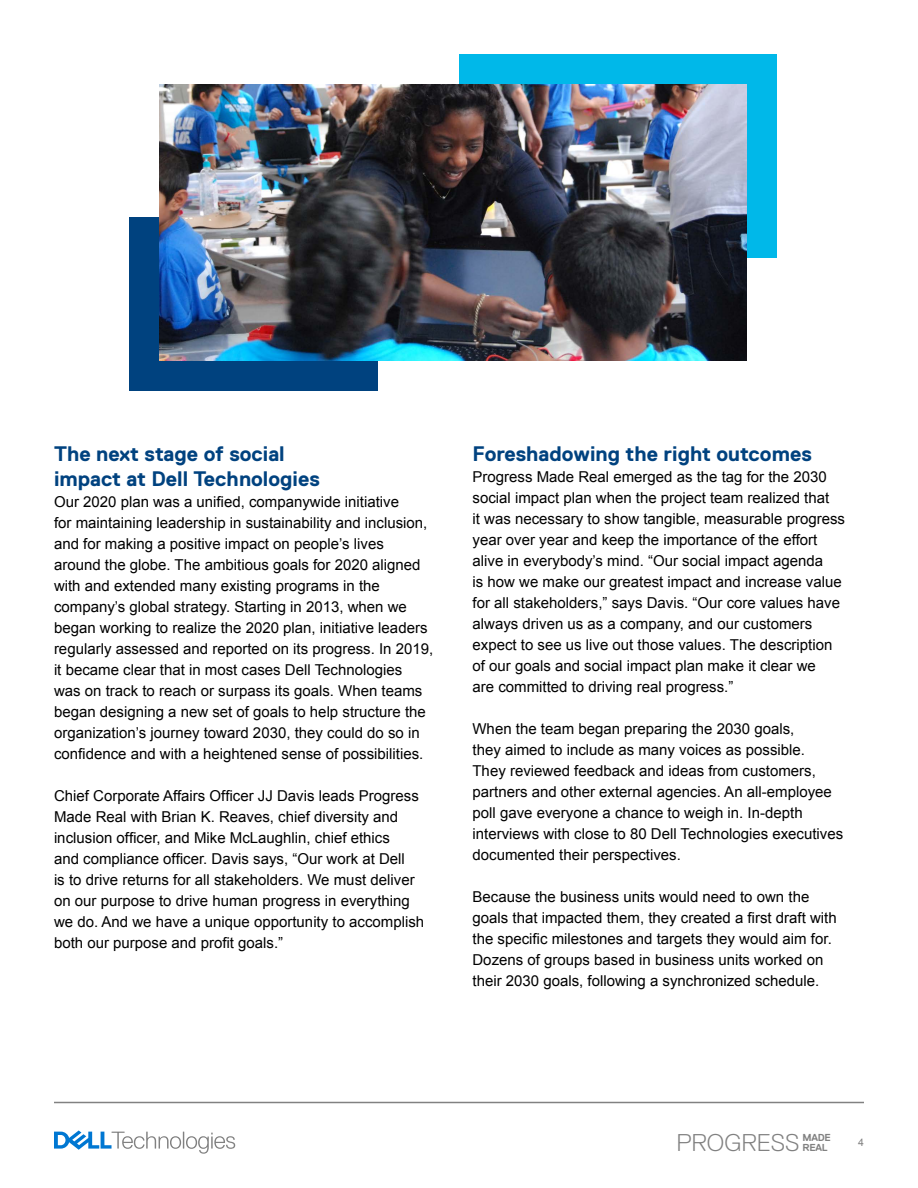
<style>
.page{position:relative;width:918px;height:1188px;background:#fff}
.page>*{position:absolute;margin:0;border:0;box-sizing:border-box;transform-origin:0 0}
.t1{font:300 24.15px "Dell Replica";color:#818181}
.t2{font:700 21px/25.2px "Dell Replica";color:#00427f}
.t3{font:15px/21px "Arial";color:#000}
.t4{font:10.5px "Arial";color:#818181}
.t5{font:700 10.05px/10.1px "Dell Replica";letter-spacing:-.02em;color:#818181}
</style>
<div class="page">
<svg style="left:54px;top:1130px;width:181px;height:24px"></svg>
<div style="left:130px;top:217px;width:248px;height:174px;background:#00427f"></div>
<div style="left:459px;top:54px;width:317px;height:204px;background:#00b8e9"></div>
<img style="left:160px;top:84px;width:586px;height:277px">
<hr style="left:54px;top:1102px;width:810px;height:1px;background:#818181">
<h2 class="t2" style="left:54px;top:441px;width:267px">The next stage of social impact at Dell Technologies</h2>
<p class="t3" style="left:54px;top:491px;width:381px">Our 2020 plan was a unified, companywide initiative<br>for maintaining leadership in sustainability and inclusion, and for making a positive impact on people’s lives around the globe. The ambitious goals for 2020 aligned with and extended many existing programs in the company’s global strategy. Starting in 2013, when we began working to realize the 2020 plan, initiative leaders regularly assessed and reported on its progress. In 2019, it became clear that in most cases Dell Technologies<br>was on track to reach or surpass its goals. When teams began designing a new set of goals to help structure the organization’s journey toward 2030, they could do so in confidence and with a heightened sense of possibilities.</p>
<p class="t3" style="left:54px;top:785px;width:372px">Chief Corporate Affairs Officer JJ Davis leads Progress Made Real with Brian K. Reaves, chief diversity and inclusion officer, and Mike McLaughlin, chief ethics<br>and compliance officer. Davis says, “Our work at Dell<br>is to drive returns for all stakeholders. We must deliver on our purpose to drive human progress in everything we do. And we have a unique opportunity to accomplish both our purpose and profit goals.”</p>
<h2 class="t2" style="left:472px;top:441px;width:341px">Foreshadowing the right outcomes</h2>
<p class="t3" style="left:472px;top:466px;width:374px">Progress Made Real emerged as the tag for the 2030 social impact plan when the project team realized that<br>it was necessary to show tangible, measurable progress year over year and keep the importance of the effort alive in everybody’s mind. “Our social impact agenda<br>is how we make our greatest impact and increase value for all stakeholders,” says Davis. “Our core values have always driven us as a company, and our customers expect to see us live out those values. The description of our goals and social impact plan make it clear we<br>are committed to driving real progress.”</p>
<p class="t3" style="left:472px;top:718px;width:372px">When the team began preparing the 2030 goals,<br>they aimed to include as many voices as possible.<br>They reviewed feedback and ideas from customers, partners and other external agencies. An all-employee poll gave everyone a chance to weigh in. In-depth interviews with close to 80 Dell Technologies executives documented their perspectives.</p>
<p class="t3" style="left:472px;top:886px;width:366px">Because the business units would need to own the goals that impacted them, they created a first draft with the specific milestones and targets they would aim for.<br>Dozens of groups based in business units worked on their 2030 goals, following a synchronized schedule.</p>
<h1 class="t1" style="left:676px;top:1129px;width:124px">PROGRESS</h1>
<p class="t4" style="left:858px;top:1135px;width:7px">4</p>
<p class="t5" style="left:802px;top:1132px;width:30px">MADE<br>REAL</p>
</div>
